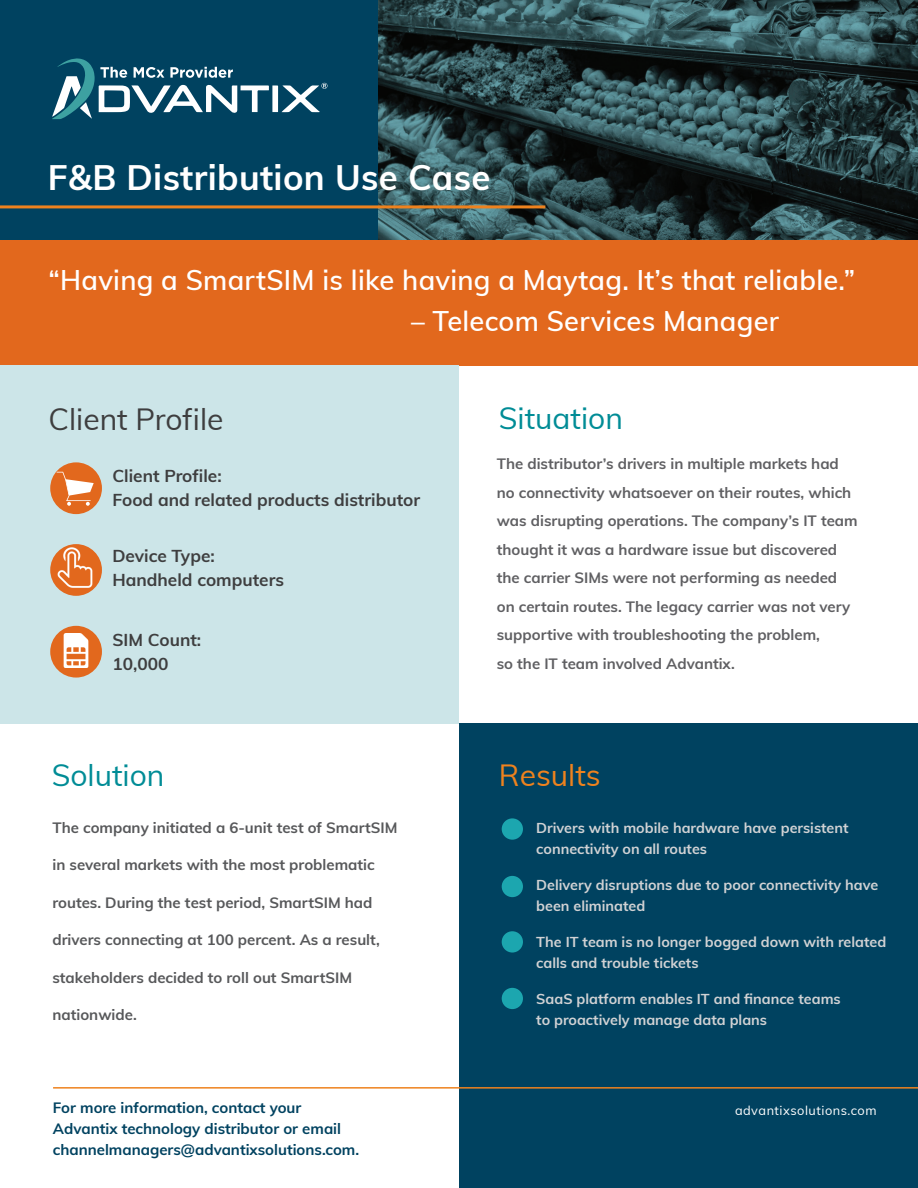
<style>
.page{position:relative;width:918px;height:1188px;background:#fff}
.page>*{position:absolute;margin:0;border:0;box-sizing:border-box;transform-origin:0 0}
.t1{font:700 35.4px "Muli";letter-spacing:.01em;color:#fff}
.t2{font:30px "Muli";color:#008c96}
.t3{font:30px "Muli";color:#3e3e3f}
.t4{font:30px "Muli";color:#ee821e}
.t5{font:600 27.75px "Muli";letter-spacing:.01em;color:#fff}
.t6{font:700 17.25px/24.2px "Muli";color:#3e3e3f}
.t7{font:700 15px/28.5px "Muli";color:#5f5f62}
.t8{font:700 15px "Muli";color:#57585a}
.t9{font:700 15px/21px "Muli";color:#004260}
.t10{font:700 14.4px/21px "Muli";color:#d1d2d4}
.t11{font:12.75px "Muli";letter-spacing:.04em;color:#fff}
</style>
<div class="page">
<img style="left:378px;top:0;width:540px;height:240px">
<div style="left:0;top:0;width:378px;height:240px;background:#004260"></div>
<hr style="left:0;top:205px;width:545px;height:3px;background:#ee821e">
<svg style="left:52px;top:58px;width:275px;height:62px"></svg>
<div style="left:0;top:240px;width:918px;height:126px;background:#e2681d"></div>
<div style="left:0;top:366px;width:459px;height:358px;background:#cce5e8"></div>
<div style="left:459px;top:724px;width:459px;height:464px;background:#004260"></div>
<hr style="left:53px;top:1087px;width:865px;height:2px;background:#ee821e">
<div style="left:50px;top:462px;width:52px;height:52px;background:#e2681d;border-radius:50%"></div>
<div style="left:50px;top:544px;width:52px;height:52px;background:#e2681d;border-radius:50%"></div>
<div style="left:50px;top:626px;width:52px;height:52px;background:#e2681d;border-radius:50%"></div>
<img style="left:52px;top:545px;width:45px;height:45px">
<img style="left:63px;top:633px;width:26px;height:35px">
<svg style="left:57px;top:472px;width:37px;height:34px"></svg>
<div style="left:502px;top:818px;width:21px;height:22px;background:#1ca6af;border-radius:50%"></div>
<div style="left:502px;top:876px;width:21px;height:21px;background:#1ca6af;border-radius:50%"></div>
<div style="left:502px;top:931px;width:21px;height:22px;background:#1ca6af;border-radius:50%"></div>
<div style="left:502px;top:988px;width:21px;height:21px;background:#1ca6af;border-radius:50%"></div>
<h1 class="t1" style="left:48px;top:151px;width:444px">F&amp;B Distribution Use Case</h1>
<h3 class="t5" style="left:49px;top:259px;width:808px">“Having a SmartSIM is like having a Maytag. It’s that reliable.”</h3>
<h3 class="t5" style="left:411px;top:301px;width:370px">– Telecom Services Manager</h3>
<h2 class="t3" style="left:49px;top:398px;width:176px">Client Profile</h2>
<p class="t6" style="left:112px;top:463px;width:309px">Client Profile:<br>Food and related products distributor</p>
<p class="t6" style="left:112px;top:543px;width:173px">Device Type:<br>Handheld computers</p>
<p class="t6" style="left:112px;top:627px;width:90px">SIM Count:<br>10,000</p>
<h2 class="t2" style="left:499px;top:396px;width:125px">Situation</h2>
<p class="t7" style="left:497px;top:449px;width:362px">The distributor’s drivers in multiple markets had no connectivity whatsoever on their routes, which was disrupting operations. The company’s IT team thought it was a hardware issue but discovered the carrier SIMs were not performing as needed on certain routes. The legacy carrier was not very supportive with troubleshooting the problem,<br>so the IT team involved Advantix.</p>
<h2 class="t2" style="left:52px;top:753px;width:114px">Solution</h2>
<h2 class="t4" style="left:499px;top:753px;width:103px">Results</h2>
<p class="t8" style="left:52px;top:816px;width:347px">The company initiated a 6-unit test of SmartSIM</p>
<p class="t8" style="left:52px;top:854px;width:324px">in several markets with the most problematic</p>
<p class="t8" style="left:52px;top:891px;width:322px">routes. During the test period, SmartSIM had</p>
<p class="t8" style="left:52px;top:929px;width:329px">drivers connecting at 100 percent. As a result,</p>
<p class="t8" style="left:52px;top:966px;width:301px">stakeholders decided to roll out SmartSIM</p>
<p class="t8" style="left:52px;top:1004px;width:86px">nationwide.</p>
<p class="t9" style="left:53px;top:1096px;width:308px">For more information, contact your<br>Advantix technology distributor or email channelmanagers@advantixsolutions.com.</p>
<p class="t10" style="left:536px;top:816px;width:314px">Drivers with mobile hardware have persistent connectivity on all routes</p>
<p class="t10" style="left:536px;top:873px;width:344px">Delivery disruptions due to poor connectivity have been eliminated</p>
<p class="t10" style="left:536px;top:930px;width:351px">The IT team is no longer bogged down with related calls and trouble tickets</p>
<p class="t10" style="left:536px;top:987px;width:306px">SaaS platform enables IT and finance teams to proactively manage data plans</p>
<p class="t11" style="left:735px;top:1101px;width:143px">advantixsolutions.com</p>
</div>
